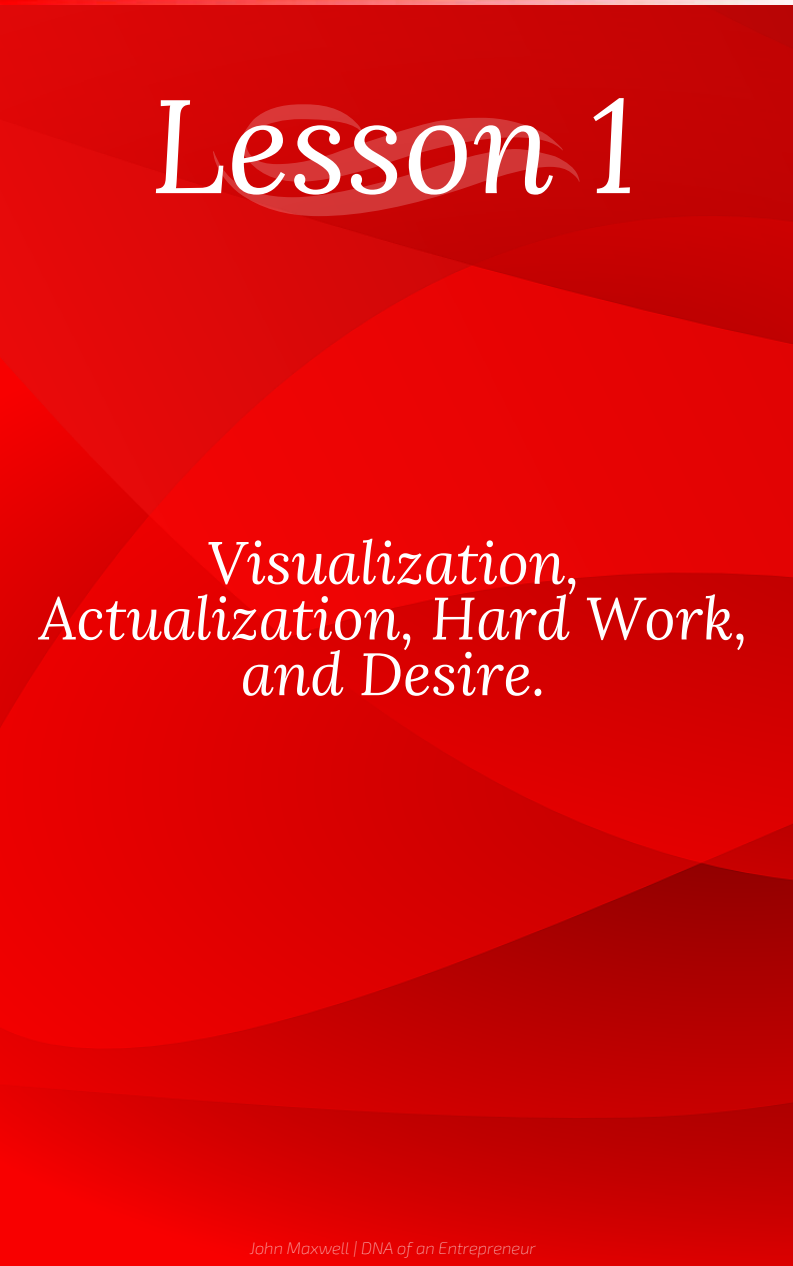
<style>
.page{position:relative;width:793px;height:1266px;background:#fff}
.page>*{position:absolute;margin:0;border:0;box-sizing:border-box;transform-origin:0 0}
.t1{font:italic 132.6px "Lora";color:#fff}
.t2{font:italic 59.62px/55.7px "Lora";color:#fff;text-align:center}
.t3{font:italic 100 16.58px "Exo 2";color:#fff}
</style>
<div class="page">
<img style="left:0;top:5px;width:793px;height:1260px">
<img style="left:0;top:0;width:785px;height:5px">
<svg style="left:213px;top:104px;width:366px;height:112px;background:#cf1616"></svg>
<h1 class="t1" style="left:150px;top:66px;width:487px">Lesson 1</h1>
<p class="t2" style="left:39px;top:535px;width:710px">Visualization,<br>Actualization, Hard Work, and Desire.</p>
<p class="t3" style="left:250px;top:1236px;width:288px">John Maxwell | DNA of an Entrepreneur</p>
</div>
